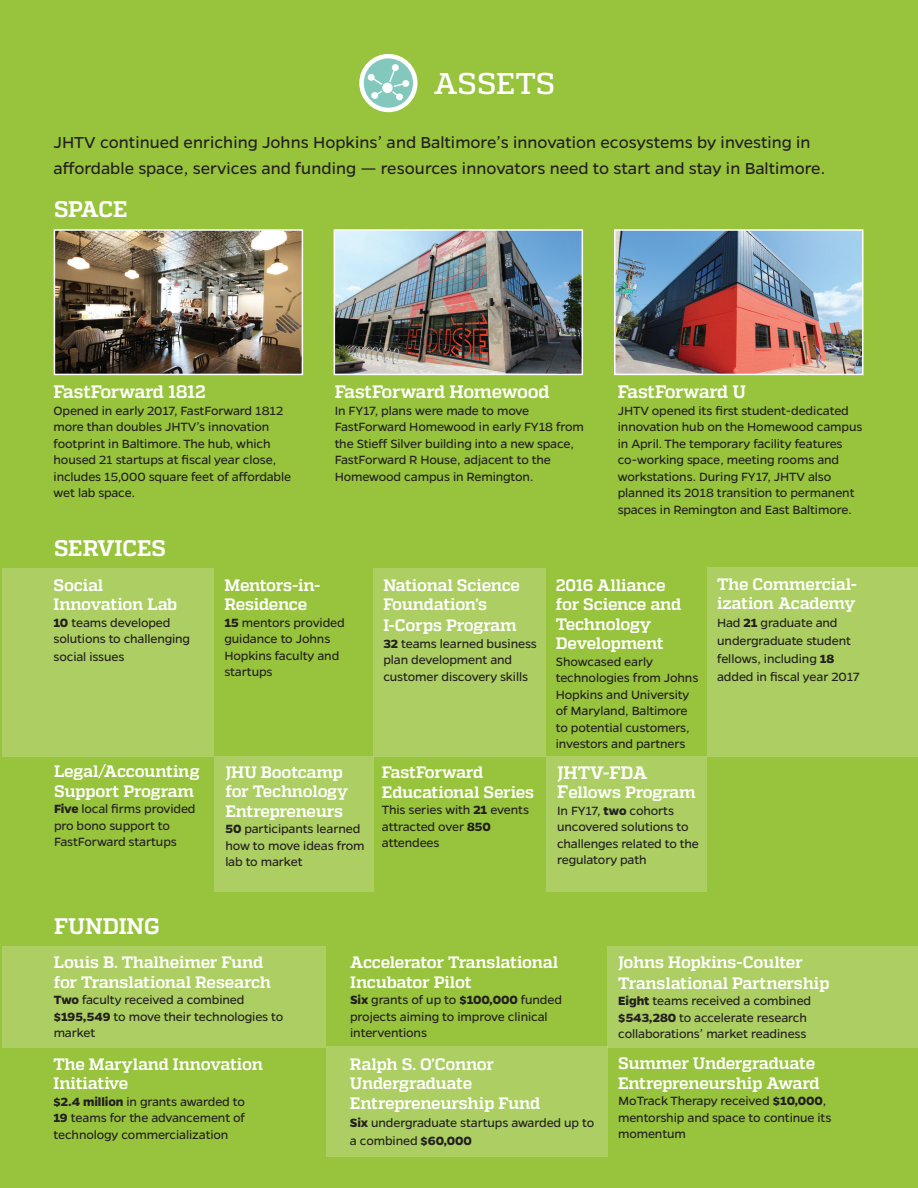
<style>
.page{position:relative;width:918px;height:1188px;background:#98c33c}
.page>*{position:absolute;margin:0;border:0;box-sizing:border-box;transform-origin:0 0}
.t1{font:500 30px "Quadon";letter-spacing:-.005em;color:#fff}
.t2{font:700 22.5px "Quadon";letter-spacing:-.01em;color:#fff}
.t3{font:18px/25.5px "Gentona";color:#231f20}
.t4{font:700 18px "Quadon";letter-spacing:-.015em;color:#fff}
.t5{font:700 16.5px/19.5px "Quadon";letter-spacing:-.015em;color:#fff}
.t6{font:13.5px/16.5px "Gentona";letter-spacing:-.01em;color:#231f20}
.s1{font-weight:700}
.s2{font-size:18px}
</style>
<div class="page">
<div style="left:374px;top:568px;width:172px;height:189px;background:#acce62"></div>
<div style="left:2px;top:568px;width:212px;height:189px;background:#acce62"></div>
<svg style="left:362px;top:56px;width:53px;height:54px"></svg>
<div style="left:359px;top:54px;width:59px;height:58px;border:4px solid #fff;border-radius:50%"></div>
<img style="left:364px;top:60px;width:45px;height:46px">
<div style="left:214px;top:757px;width:160px;height:135px;background:#acce62"></div>
<div style="left:546px;top:757px;width:161px;height:135px;background:#acce62"></div>
<img style="left:57px;top:232px;width:243px;height:140px">
<div style="left:54px;top:229px;width:249px;height:146px;border:2px solid #fff"></div>
<img style="left:337px;top:232px;width:243px;height:140px">
<div style="left:334px;top:229px;width:249px;height:146px;border:2px solid #fff"></div>
<img style="left:617px;top:232px;width:243px;height:140px">
<div style="left:614px;top:229px;width:249px;height:146px;border:2px solid #fff"></div>
<div style="left:707px;top:567px;width:211px;height:189px;background:#acce62"></div>
<div style="left:607px;top:946px;width:311px;height:102px;background:#acce62"></div>
<div style="left:2px;top:946px;width:324px;height:102px;background:#acce62"></div>
<div style="left:326px;top:1046px;width:281px;height:111px;background:#acce62"></div>
<h1 class="t1" style="left:434px;top:66px;width:123px">ASSETS</h1>
<h3 class="t3" style="left:54px;top:130px;width:773px">JHTV continued enriching Johns Hopkins’ and Baltimore’s innovation ecosystems by investing in affordable space, services and funding — resources innovators need to start and stay in Baltimore.</h3>
<h2 class="t2" style="left:54px;top:196px;width:75px">SPACE</h2>
<h3 class="t4" style="left:54px;top:381px;width:154px">FastForward 1812</h3>
<p class="t6" style="left:54px;top:402px;width:239px">Opened in early 2017, FastForward 1812 more than doubles JHTV’s innovation footprint in Baltimore. The hub, which housed 21 startups at fiscal year close, includes 15,000 square feet of affordable wet lab space.</p>
<h3 class="t4" style="left:335px;top:381px;width:217px">FastForward Homewood</h3>
<p class="t6" style="left:335px;top:402px;width:251px">In FY17, plans were made to move FastForward Homewood in early FY18 from the Stieff Silver building into a new space, FastForward R House, adjacent to the Homewood campus in Remington.</p>
<h3 class="t4" style="left:618px;top:381px;width:130px">FastForward U</h3>
<p class="t6" style="left:618px;top:402px;width:246px">JHTV opened its first student-dedicated innovation hub on the Homewood campus in April. The temporary facility features co-working space, meeting rooms and workstations. During FY17, JHTV also planned its 2018 transition to permanent spaces in Remington and East Baltimore.</p>
<h2 class="t2" style="left:54px;top:535px;width:114px">SERVICES</h2>
<p class="t5" style="left:54px;top:575px;width:125px">Social<br>Innovation Lab</p>
<p class="t6" style="left:54px;top:614px;width:138px"><span class="s1">10</span> teams developed solutions to challenging</p>
<p class="t6" style="left:54px;top:649px;width:72px">social issues</p>
<p class="t5" style="left:54px;top:762px;width:147px">Legal/Accounting<br>Support Program</p>
<p class="t6" style="left:54px;top:801px;width:143px"><span class="s1">Five</span> local firms provided pro bono support to<br>FastForward startups</p>
<p class="t5" style="left:224px;top:575px;width:98px">Mentors-in-<br>Residence</p>
<p class="t6" style="left:224px;top:614px;width:122px"><span class="s1">15</span> mentors provided guidance to Johns<br>Hopkins faculty and startups</p>
<p class="t5" style="left:383px;top:575px;width:138px">National Science<br>Foundation’s</p>
<p class="t5" style="left:383px;top:616px;width:135px">I-Corps Program</p>
<p class="t6" style="left:383px;top:635px;width:155px"><span class="s1">32</span> teams learned business plan development and customer discovery skills</p>
<p class="t5" style="left:225px;top:762px;width:124px">JHU Bootcamp for Technology<br>Entrepreneurs</p>
<p class="t6" style="left:225px;top:821px;width:141px"><span class="s1">50</span> participants learned how to move ideas from lab to market</p>
<p class="t5" style="left:382px;top:763px;width:154px">FastForward<br>Educational Series</p>
<p class="t6" style="left:382px;top:801px;width:149px">This series with <span class="s1">21</span> events attracted over <span class="s1">850 </span>attendees</p>
<p class="t5" style="left:556px;top:575px;width:127px">2016 Alliance for Science and<br>Technology<br>Development</p>
<p class="t6" style="left:556px;top:653px;width:144px">Showcased early technologies from Johns<br>Hopkins and University of Maryland, Baltimore to potential customers, investors and partners</p>
<h3 class="t4" style="left:557px;top:762px;width:92px">JHTV-FDA</h3>
<p class="t5" style="left:557px;top:783px;width:140px"><span class="s2">F</span>ellows Program</p>
<p class="t6" style="left:557px;top:802px;width:143px">In FY17, <span class="s1">two</span> cohorts uncovered solutions to challenges related to the regulatory path</p>
<p class="t5" style="left:717px;top:574px;width:142px">The Commercial&shy;ization Academy</p>
<p class="t6" style="left:717px;top:614px;width:144px;line-height:18px">Had <span class="s1">21</span> graduate and undergraduate student fellows, including <span class="s1">18 </span>added in fiscal year 2017</p>
<h2 class="t2" style="left:54px;top:913px;width:107px">FUNDING</h2>
<p class="t5" style="left:54px;top:953px;width:219px">Louis B. Thalheimer Fund for Translational Research</p>
<p class="t6" style="left:54px;top:992px;width:231px"><span class="s1">Two</span> faculty received a combined <span class="s1">$195,549</span> to move their technologies to market</p>
<p class="t5" style="left:54px;top:1054px;width:211px">The Maryland Innovation<br>Initiative</p>
<p class="t6" style="left:54px;top:1093px;width:193px;text-align:justify"><span class="s1">$2.4 million</span> in grants awarded to <span class="s1">19</span> teams for the advancement of technology commercialization</p>
<p class="t5" style="left:350px;top:953px;width:209px">Accelerator Translational<br>Incubator Pilot</p>
<p class="t6" style="left:350px;top:992px;width:213px"><span class="s1">Six</span> grants of up to <span class="s1">$100,000</span> funded projects aiming to improve clinical interventions</p>
<p class="t5" style="left:350px;top:1054px;width:192px">Ralph S. O’Connor<br>Undergraduate<br>Entrepreneurship Fund</p>
<p class="t6" style="left:350px;top:1113px;width:246px;line-height:18px"><span class="s1">Six</span> undergraduate startups awarded up to a combined <span class="s1">$60,000</span></p>
<p class="t5" style="left:618px;top:952px;width:213px;line-height:21px">Johns Hopkins-Coulter<br>Translational Partnership</p>
<p class="t6" style="left:618px;top:993px;width:194px"><span class="s1">Eight</span> teams received a combined <span class="s1">$543,280</span> to accelerate research collaborations’ market readiness</p>
<p class="t5" style="left:618px;top:1054px;width:203px">Summer Undergraduate<br>Entrepreneurship Award</p>
<p class="t6" style="left:618px;top:1093px;width:215px">MoTrack Therapy received <span class="s1">$10,000</span>, mentorship and space to continue its momentum</p>
</div>
